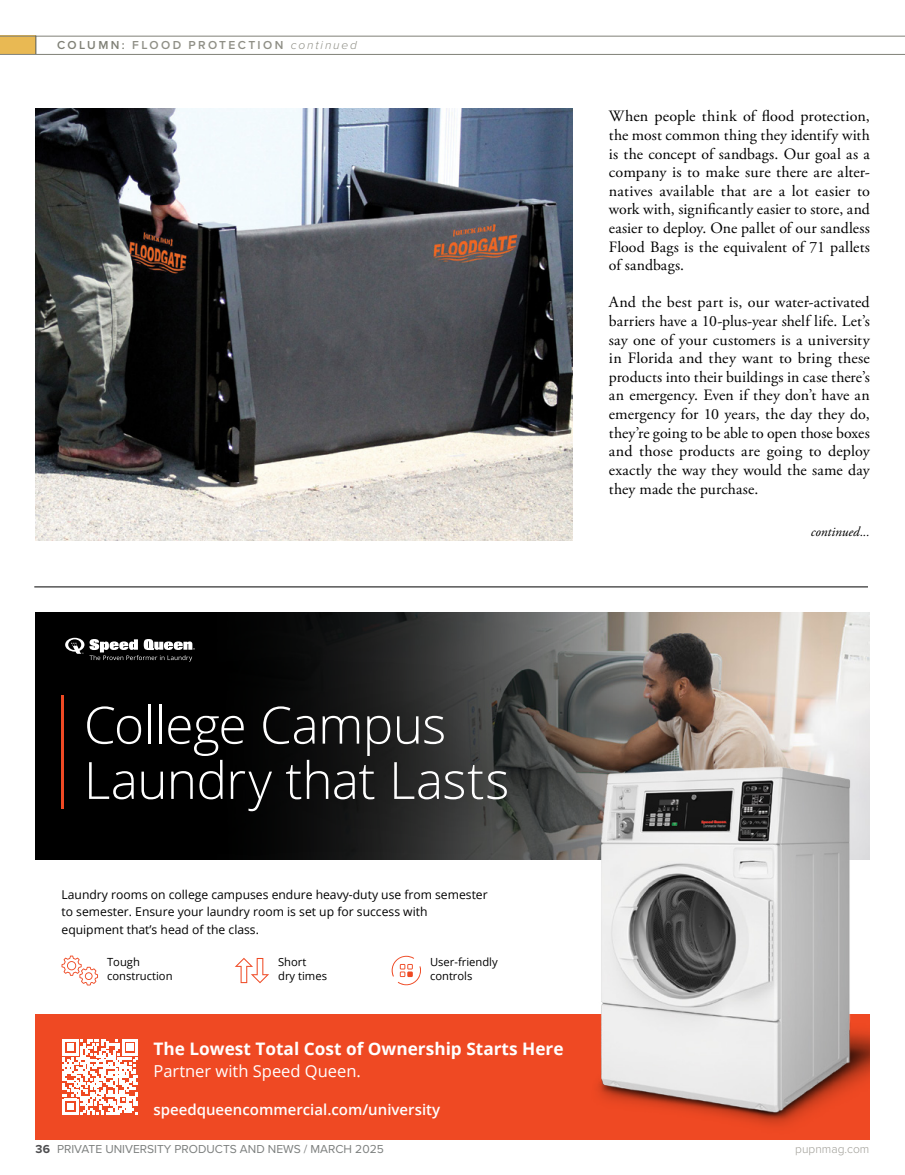
<style>
.page{position:relative;width:905px;height:1175px;background:#fff}
.page>*{position:absolute;margin:0;border:0;box-sizing:border-box;transform-origin:0 0}
.t1{font:300 51.45px/55.2px "Open Sans";letter-spacing:-.01em;color:#fff}
.t2{font:700 17.25px "Open Sans";color:#fff}
.t3{font:16.5px "Open Sans";color:#fff}
.t4{font:15.75px/18.6px "Adobe Garamond Pro";letter-spacing:.01em;color:#000;text-align:justify}
.t5{font:600 15px "Open Sans";color:#fff}
.t6{font:italic 13.5px "Adobe Garamond Pro";color:#000}
.t7{font:12.15px/17.9px "Open Sans";color:#000}
.t8{font:12px "Proxima Nova";color:#7c7f7e}
.t9{font:600 12px "Proxima Nova";letter-spacing:.195em;color:#8f8f86}
.t10{font:300 12px "Proxima Nova";color:#9f9e97}
.t11{font:11.25px/14.4px "Open Sans";color:#000}
.s1{color:#808177}
.s2{font-weight:300;font-style:italic}
.s3{font-weight:700;color:#4d4d4f}
</style>
<div class="page">
<hr style="left:34px;top:586px;width:834px;height:1px;background:#000">
<div style="left:36px;top:1014px;width:833px;height:125px;background:#ef4923"></div>
<img style="left:737px;top:612px;width:132px;height:81px">
<svg style="left:217px;top:612px;width:520px;height:81px"></svg>
<svg style="left:62px;top:955px;width:36px;height:30px"></svg>
<svg style="left:235px;top:958px;width:34px;height:25px"></svg>
<svg style="left:391px;top:955px;width:30px;height:31px"></svg>
<svg style="left:62px;top:1039px;width:76px;height:75px"></svg>
<div style="left:36px;top:612px;width:181px;height:248px;background:#000101"></div>
<svg style="left:65px;top:638px;width:128px;height:7px"></svg>
<div style="left:36px;top:645px;width:525px;height:218px;background:#000;opacity:.75"></div>
<hr style="left:61px;top:695px;width:3px;height:114px;background:#ef4923">
<img style="left:538px;top:693px;width:331px;height:433px">
<div style="left:0;top:36px;width:36px;height:18px;background:#e9b953"></div>
<hr style="left:0;top:36px;width:904px;height:1px;background:#808177">
<hr style="left:0;top:54px;width:904px;height:1px;background:#808177">
<svg style="left:36px;top:36px;width:1px;height:18px"></svg>
<img style="left:36px;top:108px;width:536px;height:432px">
<p class="t9" style="left:57px;top:36px;width:301px"><span class="s1">COLUMN:</span> FLOOD PROTECTION <span class="s2">continued</span></p>
<p class="t4" style="left:609px;top:108px;width:262px">When people think of flood protection, the most common thing they identify with is the concept of sandbags. Our goal as a company is to make sure there are alter&shy;natives available that are a lot easier to work with, significantly easier to store, and easier to deploy. One pallet of our sandless Flood Bags is the equivalent of 71 pallets of sandbags.</p>
<p class="t4" style="left:609px;top:294px;width:262px">And the best part is, our water-activated barriers have a 10-plus-year shelf life. Let’s say one of your customers is a university in Florida and they want to bring these products into their buildings in case there’s an emergency. Even if they don’t have an emergency for 10 years, the day they do, they’re going to be able to open those boxes and those products are going to deploy exactly the way they would the same day they made the purchase.</p>
<p class="t6" style="left:810px;top:524px;width:60px">continued...</p>
<h1 class="t1" style="left:84px;top:696px;width:427px">College Campus<br>Laundry that Lasts</h1>
<p class="t7" style="left:62px;top:884px;width:427px">Laundry rooms on college campuses endure heavy-duty use from semester to semester. Ensure your laundry room is set up for success with equipment that’s head of the class.</p>
<p class="t11" style="left:107px;top:954px;width:67px">Tough construction</p>
<p class="t11" style="left:278px;top:954px;width:50px">Short<br>dry times</p>
<p class="t11" style="left:430px;top:954px;width:69px">User-friendly controls</p>
<p class="t2" style="left:153px;top:1036px;width:411px">The Lowest Total Cost of Ownership Starts Here</p>
<p class="t3" style="left:153px;top:1060px;width:209px">Partner with Speed Queen.</p>
<p class="t5" style="left:153px;top:1099px;width:288px">speedqueencommercial.com/university</p>
<p class="t8" style="left:36px;top:1139px;width:349px"><span class="s3">36</span> PRIVATE UNIVERSITY PRODUCTS AND NEWS / MARCH 2025</p>
<p class="t10" style="left:795px;top:1139px;width:75px">pupnmag.com</p>
</div>
